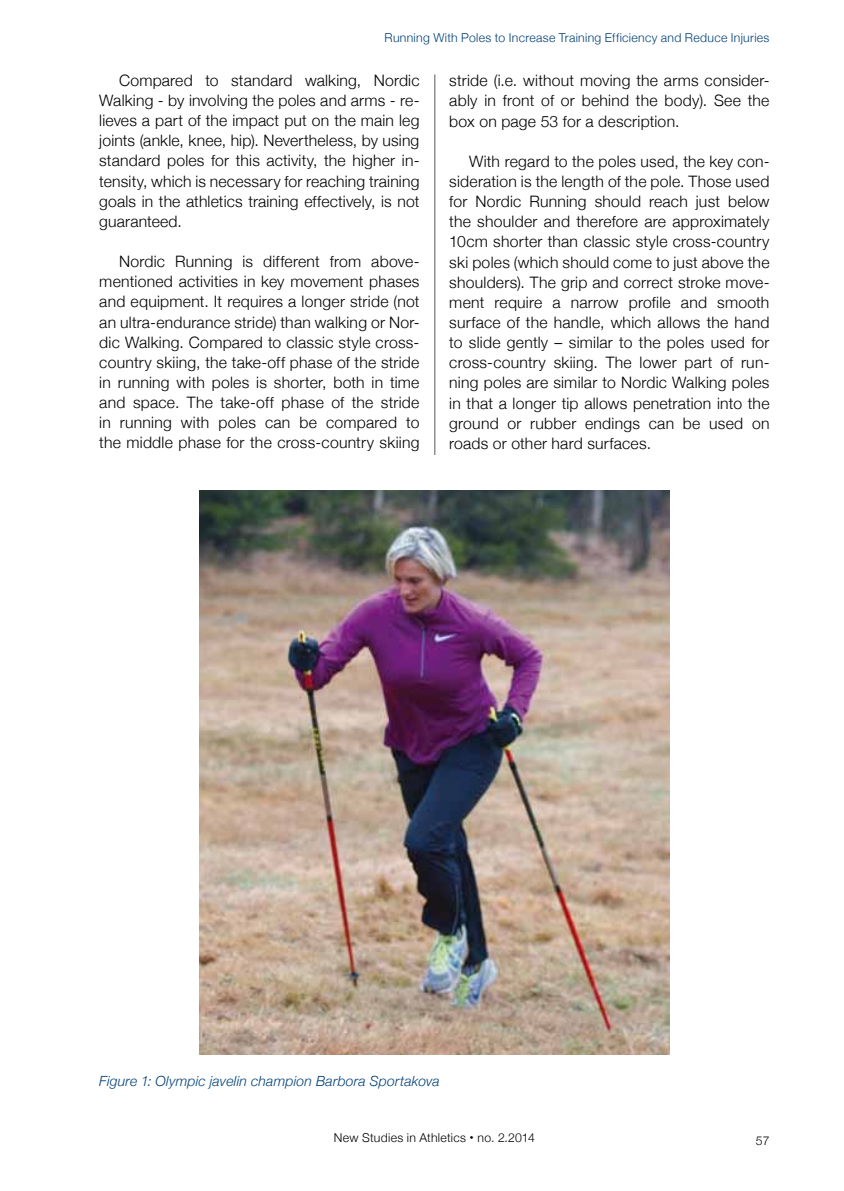
<style>
.page{position:relative;width:844px;height:1191px;background:#fff}
.page>*{position:absolute;margin:0;border:0;box-sizing:border-box;transform-origin:0 0}
.t1{font:300 15.75px/20.1px "Helvetica Neue";letter-spacing:.015em;color:#000;text-align:justify}
.t2{font:italic 300 14px "Helvetica Neue";letter-spacing:.015em;color:#004178}
.t3{font:300 12.25px "Helvetica Neue";letter-spacing:.025em;color:#004178}
.t4{font:300 12.25px "Helvetica Neue";letter-spacing:.02em;color:#000}
.s1{font-weight:700;font-size:15.75px}
</style>
<div class="page">
<hr style="left:434px;top:74px;width:1px;height:1017px;background:#58585a">
<div style="left:407px;top:456px;width:57px;height:635px;background:#fff"></div>
<img style="left:199px;top:491px;width:470px;height:564px">
<p class="t3" style="left:384px;top:30px;width:386px">Running With Poles to Increase Training Efficiency and Reduce Injuries</p>
<p class="t1" style="left:99px;top:70px;width:321px;text-indent:20px">Compared to standard walking, Nordic Walking - by involving the poles and arms - re&shy;lieves a part of the impact put on the main leg joints (ankle, knee, hip). Nevertheless, by using standard poles for this activity, the higher in&shy;tensity, which is necessary for reaching training goals in the athletics training effectively, is not guaranteed.</p>
<p class="t1" style="left:99px;top:251px;width:321px;text-indent:20px">Nordic Running is different from above&shy;mentioned activities in key movement phases and equipment. It requires a longer stride (not an ultra-endurance stride) than walking or Nor&shy;dic Walking. Compared to classic style cross&shy;country skiing, the take-off phase of the stride in running with poles is shorter, both in time and space. The take-off phase of the stride in running with poles can be compared to the middle phase for the cross-country skiing</p>
<p class="t1" style="left:449px;top:70px;width:321px">stride (i.e. without moving the arms consider&shy;ably in front of or behind the body). See the box on page 53 for a description.</p>
<p class="t1" style="left:449px;top:151px;width:321px;text-indent:20px">With regard to the poles used, the key con&shy;sideration is the length of the pole. Those used for Nordic Running should reach just below the shoulder and therefore are approximately 10cm shorter than classic style cross-country ski poles (which should come to just above the shoulders). The grip and correct stroke move&shy;ment require a narrow profile and smooth surface of the handle, which allows the hand to slide gently – similar to the poles used for cross-country skiing. The lower part of run&shy;ning poles are similar to Nordic Walking poles in that a longer tip allows penetration into the ground or rubber endings can be used on roads or other hard surfaces.</p>
<p class="t2" style="left:99px;top:1072px;width:342px">Figure 1: Olympic javelin champion Barbora Sportakova</p>
<p class="t4" style="left:334px;top:1130px;width:202px">New Studies in Athletics <span class="s1">·</span> no. 2.2014</p>
<p class="t4" style="left:755px;top:1133px;width:15px">57</p>
</div>
